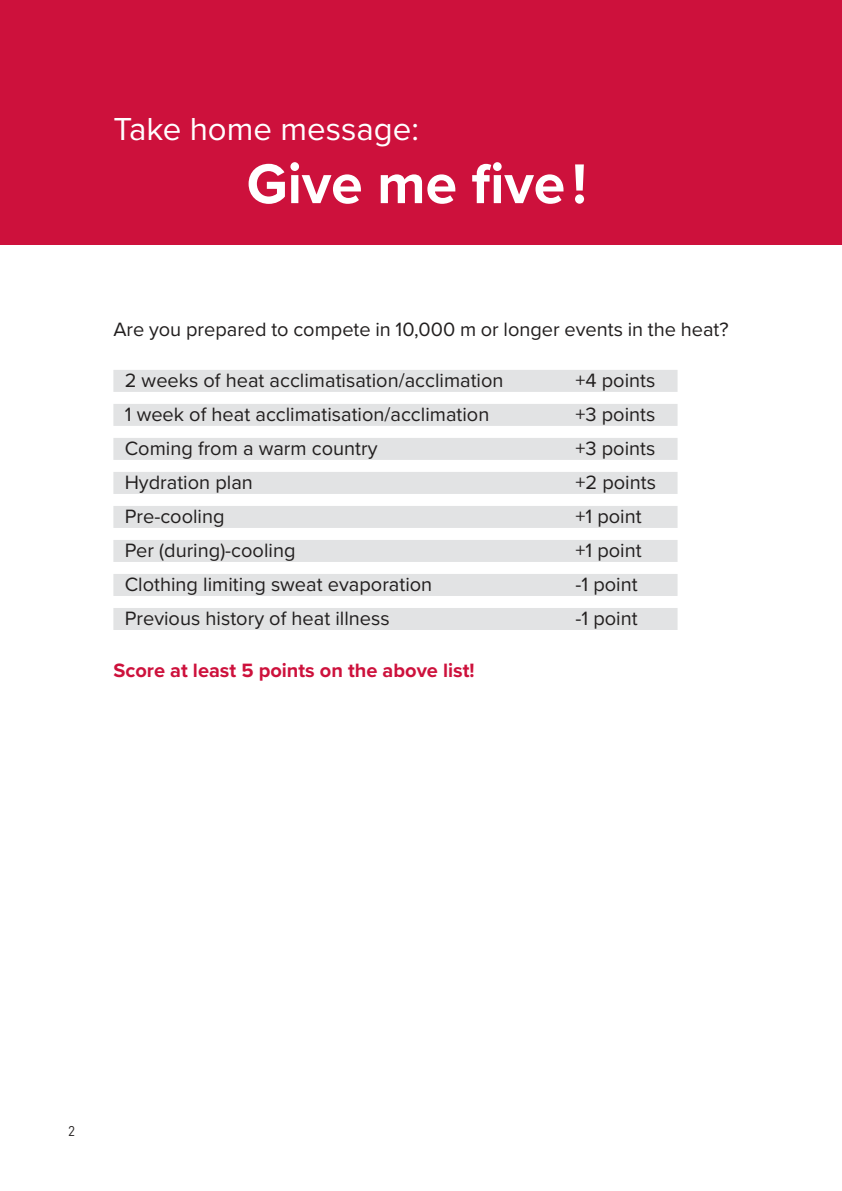
<style>
.page{position:relative;width:842px;height:1191px;background:#fff}
.page>*{position:absolute;margin:0;border:0;box-sizing:border-box;transform-origin:0 0}
.t1{font:700 58px "Proxima Nova";color:#fff}
.t2{font:33px "Proxima Nova";color:#fff}
.t3{font:20px "Proxima Nova";color:#221f1f}
.t4{font:700 20px "Proxima Nova";color:#cd113c}
.t5{font:14px "DIN";color:#221f1f;scale:.95 1}
</style>
<div class="page">
<div style="left:0;top:0;width:842px;height:244px;background:#cd113c"></div>
<div style="left:113px;top:370px;width:564px;height:22px;background:#e2e3e4"></div>
<div style="left:113px;top:404px;width:564px;height:22px;background:#e2e3e4"></div>
<div style="left:113px;top:438px;width:564px;height:22px;background:#e2e3e4"></div>
<div style="left:113px;top:472px;width:564px;height:22px;background:#e2e3e4"></div>
<div style="left:113px;top:506px;width:564px;height:22px;background:#e2e3e4"></div>
<div style="left:113px;top:540px;width:564px;height:22px;background:#e2e3e4"></div>
<div style="left:113px;top:574px;width:564px;height:22px;background:#e2e3e4"></div>
<div style="left:113px;top:608px;width:564px;height:22px;background:#e2e3e4"></div>
<h2 class="t2" style="left:113px;top:115px;width:307px">Take home message:</h2>
<h1 class="t1" style="left:247px;top:159px;width:342px">Give me five !</h1>
<p class="t3" style="left:113px;top:321px;width:617px">Are you prepared to compete in 10,000 m or longer events in the heat?</p>
<p class="t3" style="left:125px;top:372px;width:380px">2 weeks of heat acclimatisation/acclimation</p>
<p class="t3" style="left:575px;top:372px;width:81px">+4 points</p>
<p class="t3" style="left:125px;top:406px;width:366px">1 week of heat acclimatisation/acclimation</p>
<p class="t3" style="left:575px;top:406px;width:81px">+3 points</p>
<p class="t3" style="left:125px;top:440px;width:254px">Coming from a warm country</p>
<p class="t3" style="left:575px;top:440px;width:81px">+3 points</p>
<p class="t3" style="left:125px;top:474px;width:130px">Hydration plan</p>
<p class="t3" style="left:575px;top:474px;width:82px">+2 points</p>
<p class="t3" style="left:125px;top:508px;width:101px">Pre-cooling</p>
<p class="t3" style="left:575px;top:508px;width:68px">+1 point</p>
<p class="t3" style="left:125px;top:542px;width:172px">Per (during)-cooling</p>
<p class="t3" style="left:575px;top:542px;width:68px">+1 point</p>
<p class="t3" style="left:125px;top:576px;width:309px">Clothing limiting sweat evaporation</p>
<p class="t3" style="left:575px;top:576px;width:64px">-1 point</p>
<p class="t3" style="left:125px;top:610px;width:267px">Previous history of heat illness</p>
<p class="t3" style="left:575px;top:610px;width:64px">-1 point</p>
<p class="t4" style="left:113px;top:662px;width:363px">Score at least 5 points on the above list!</p>
<p class="t5" style="left:68px;top:1122px;width:9px">2</p>
</div>
